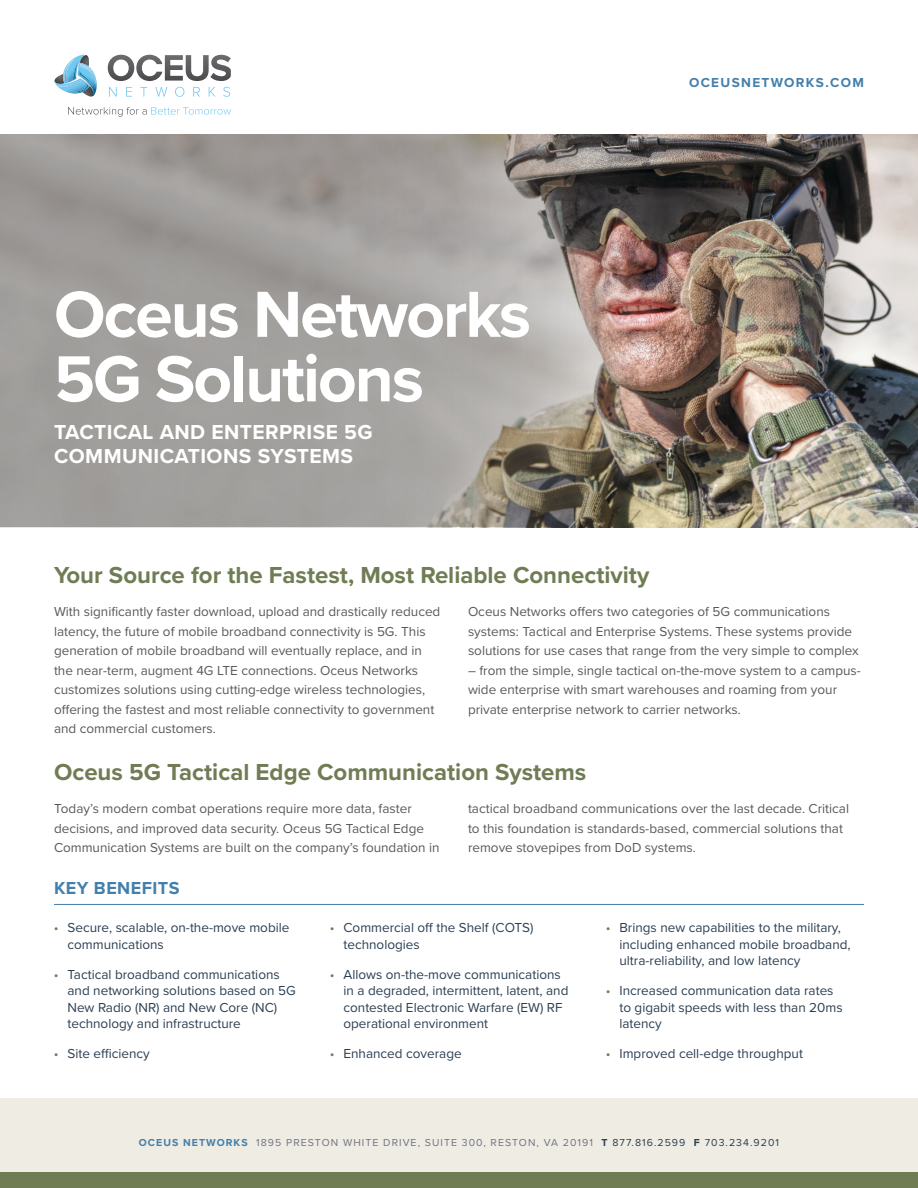
<style>
.page{position:relative;width:918px;height:1188px;background:#fff}
.page>*{position:absolute;margin:0;border:0;box-sizing:border-box;transform-origin:0 0}
.t1{font:700 67.5px/64.5px "Proxima Nova";letter-spacing:-.03em;color:#fff}
.t2{font:700 24px "Proxima Nova";color:#707c54}
.t3{font:700 21px/24px "Proxima Nova";letter-spacing:.02em;color:#fff}
.t4{font:700 18px "Proxima Nova";letter-spacing:.025em;color:#447fab}
.t5{font:13.5px/19.5px "Proxima Nova";color:#58595b}
.t6{font:13.5px/16.5px "Proxima Nova";color:#2b3f52}
.t7{font:700 13.5px "Proxima Nova";letter-spacing:.1em;color:#447fab}
.t8{font:10.5px "Proxima Nova";letter-spacing:.1em;color:#6f7383}
.s1{color:#707c54}
.s2{font-weight:700;color:#447fab}
.s3{font-weight:700;color:#2b3f52}
.s4{color:#2b3f52}
</style>
<div class="page">
<div style="left:0;top:1098px;width:918px;height:90px;background:#efece4"></div>
<div style="left:0;top:1173px;width:918px;height:15px;background:#707c54"></div>
<svg style="left:108px;top:55px;width:123px;height:26px"></svg>
<svg style="left:109px;top:87px;width:8px;height:10px"></svg>
<svg style="left:126px;top:87px;width:6px;height:10px"></svg>
<svg style="left:140px;top:87px;width:7px;height:10px"></svg>
<svg style="left:155px;top:87px;width:12px;height:10px"></svg>
<svg style="left:175px;top:87px;width:9px;height:10px"></svg>
<svg style="left:193px;top:87px;width:7px;height:10px"></svg>
<svg style="left:209px;top:87px;width:7px;height:10px"></svg>
<svg style="left:223px;top:87px;width:7px;height:10px"></svg>
<svg style="left:54px;top:55px;width:43px;height:42px"></svg>
<svg style="left:68px;top:107px;width:163px;height:10px"></svg>
<img style="left:0;top:135px;width:918px;height:392px">
<hr style="left:54px;top:904px;width:810px;height:1px;background:#447fab">
<h1 class="t1" style="left:54px;top:281px;width:479px">Oceus Networks<br>5G Solutions</h1>
<h3 class="t3" style="left:54px;top:419px;width:320px">TACTICAL AND ENTERPRISE 5G<br>COMMUNICATIONS SYSTEMS</h3>
<p class="t7" style="left:689px;top:72px;width:176px">OCEUSNETWORKS.COM</p>
<h2 class="t2" style="left:54px;top:557px;width:597px">Your Source for the Fastest, Most Reliable Connectivity</h2>
<p class="t5" style="left:54px;top:601px;width:388px">With significantly faster download, upload and drastically reduced latency, the future of mobile broadband connectivity is 5G. This generation of mobile broadband will eventually replace, and in the near-term, augment 4G LTE connections. Oceus Networks customizes solutions using cutting-edge wireless technologies, offering the fastest and most reliable connectivity to government and commercial customers.</p>
<p class="t5" style="left:468px;top:601px;width:392px">Oceus Networks offers two categories of 5G communications systems: Tactical and Enterprise Systems. These systems provide solutions for use cases that range from the very simple to complex</p>
<p class="t5" style="left:468px;top:660px;width:394px">– from the simple, single tactical on-the-move system to a campus&shy;wide enterprise with smart warehouses and roaming from your private enterprise network to carrier networks.</p>
<h2 class="t2" style="left:54px;top:754px;width:534px">Oceus 5G Tactical Edge Communication Systems</h2>
<p class="t5" style="left:54px;top:798px;width:387px">Today’s modern combat operations require more data, faster decisions, and improved data security. Oceus 5G Tactical Edge<br>Communication Systems are built on the company’s foundation in</p>
<p class="t5" style="left:468px;top:798px;width:383px">tactical broadband communications over the last decade. Critical to this foundation is standards-based, commercial solutions that remove stovepipes from DoD systems.</p>
<h3 class="t4" style="left:54px;top:874px;width:127px">KEY BENEFITS</h3>
<p class="t6" style="left:67px;top:919px;width:223px;text-indent:-14px"><span class="s1">•</span> Secure, scalable, on-the-move mobile communications</p>
<p class="t6" style="left:67px;top:966px;width:230px;text-indent:-14px"><span class="s1">•</span> Tactical broadband communications and networking solutions based on 5G New Radio (NR) and New Core (NC) technology and infrastructure</p>
<p class="t6" style="left:54px;top:1045px;width:97px"><span class="s1">•</span> Site efficiency</p>
<p class="t6" style="left:343px;top:919px;width:192px;text-indent:-14px"><span class="s1">•</span> Commercial off the Shelf (COTS) technologies</p>
<p class="t6" style="left:343px;top:966px;width:226px;text-indent:-14px"><span class="s1">•</span> Allows on-the-move communications in a degraded, intermittent, latent, and contested Electronic Warfare (EW) RF operational environment</p>
<p class="t6" style="left:330px;top:1045px;width:133px"><span class="s1">•</span> Enhanced coverage</p>
<p class="t6" style="left:619px;top:919px;width:233px;text-indent:-14px"><span class="s1">•</span> Brings new capabilities to the military, including enhanced mobile broadband, ultra-reliability, and low latency</p>
<p class="t6" style="left:619px;top:982px;width:225px;text-indent:-14px"><span class="s1">•</span> Increased communication data rates to gigabit speeds with less than 20ms latency</p>
<p class="t6" style="left:606px;top:1045px;width:199px"><span class="s1">•</span> Improved cell-edge throughput</p>
<p class="t8" style="left:139px;top:1135px;width:642px"><span class="s2">OCEUS NETWORKS</span> 1895 PRESTON WHITE DRIVE, SUITE 300, RESTON, VA 20191 <span class="s3">T</span> <span class="s4">877.816.2599</span> <span class="s3">F</span> <span class="s4">703.234.9201</span></p>
</div>
